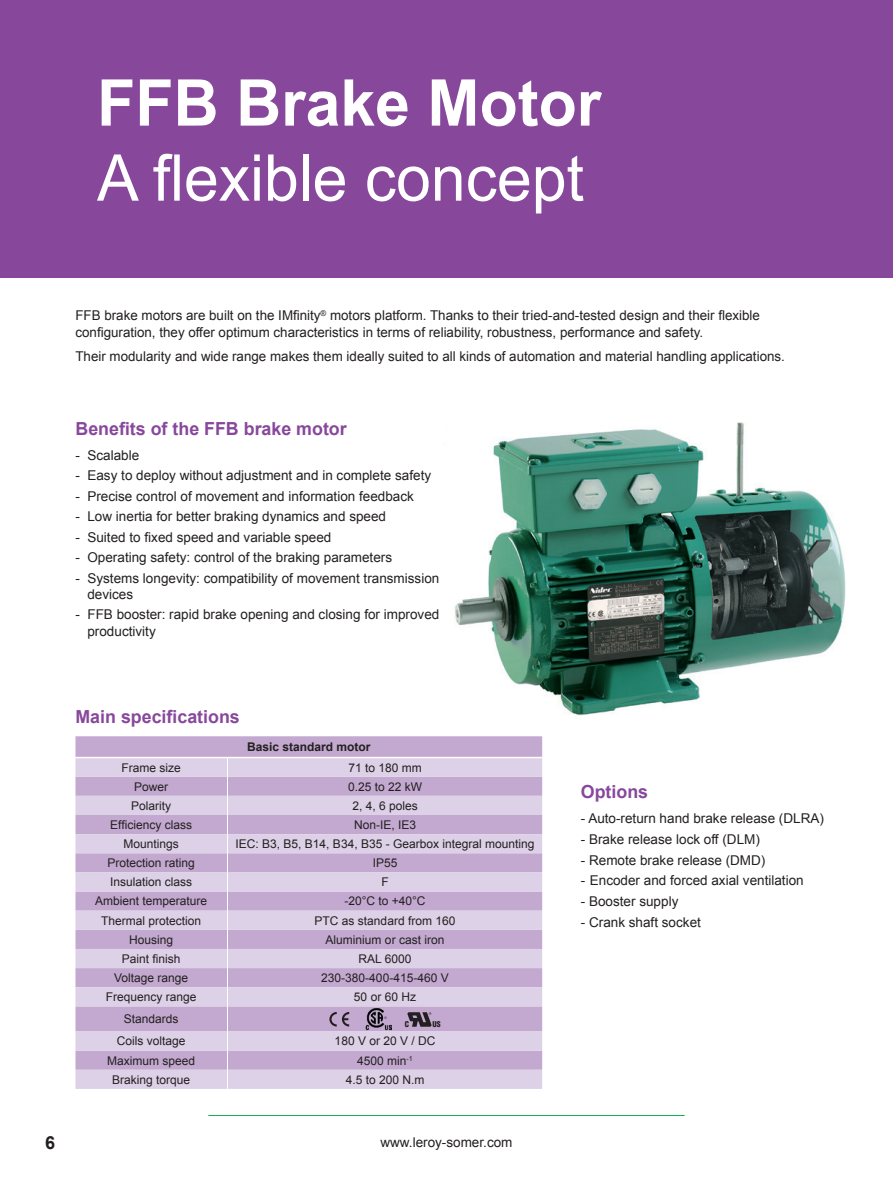
<style>
.page{position:relative;width:893px;height:1191px;background:#fff}
.page>*{position:absolute;margin:0;border:0;box-sizing:border-box;transform-origin:0 0}
.t1{font:64.5px "Arial";color:#fff}
.t2{font:700 64.5px "Arial";color:#fff}
.t3{font:700 18px "Arial";color:#87489c}
.t4{font:700 18px "Arial";color:#231f20}
.t5{font:13.5px/16.2px "Arial";color:#231f20}
.t6{font:12px "Arial";color:#231f20}
.t7{font:700 12px "Arial";color:#231f20}
.t8{font:900 condensed 7.8px "Helvetica";color:#231f20}
</style>
<div class="page">
<hr style="left:208px;top:1115px;width:477px;height:1px;background:#15b053">
<img style="left:455px;top:422px;width:391px;height:294px">
<div style="left:0;top:0;width:893px;height:278px;background:#87489c"></div>
<svg style="left:75px;top:736px;width:467px;height:21px;background:#c4aad1"></svg>
<svg style="left:75px;top:758px;width:467px;height:331px;background:#d1bedc"></svg>
<svg style="left:227px;top:758px;width:1px;height:331px"></svg>
<svg style="left:329px;top:1012px;width:20px;height:14px"></svg>
<img style="left:366px;top:1007px;width:25px;height:23px">
<svg style="left:407px;top:1012px;width:24px;height:14px"></svg>
<h1 class="t2" style="left:97px;top:60px;width:506px">FFB Brake Motor</h1>
<h1 class="t1" style="left:97px;top:136px;width:488px">A flexible concept</h1>
<p class="t5" style="left:75px;top:308px;width:686px">FFB brake motors are built on the IMfinity<sup>®</sup> motors platform. Thanks to their tried-and-tested design and their flexible configuration, they offer optimum characteristics in terms of reliability, robustness, performance and safety.</p>
<p class="t5" style="left:75px;top:348px;width:711px">Their modularity and wide range makes them ideally suited to all kinds of automation and material handling applications.</p>
<h2 class="t3" style="left:75px;top:417px;width:273px">Benefits of the FFB brake motor</h2>
<p class="t5" style="left:75px;top:447px;width:65px">- Scalable</p>
<p class="t5" style="left:75px;top:468px;width:357px">- Easy to deploy without adjustment and in complete safety</p>
<p class="t5" style="left:75px;top:488px;width:340px">- Precise control of movement and information feedback</p>
<p class="t5" style="left:75px;top:508px;width:312px">- Low inertia for better braking dynamics and speed</p>
<p class="t5" style="left:75px;top:529px;width:257px">- Suited to fixed speed and variable speed</p>
<p class="t5" style="left:75px;top:549px;width:318px">- Operating safety: control of the braking parameters</p>
<p class="t5" style="left:87px;top:570px;width:353px;text-indent:-12px">- Systems longevity: compatibility of movement transmission devices</p>
<p class="t5" style="left:87px;top:606px;width:353px;text-indent:-12px">- FFB booster: rapid brake opening and closing for improved productivity</p>
<h2 class="t3" style="left:75px;top:705px;width:166px">Main specifications</h2>
<p class="t7" style="left:247px;top:739px;width:125px">Basic standard motor</p>
<p class="t6" style="left:122px;top:759px;width:61px">Frame size</p>
<p class="t6" style="left:348px;top:759px;width:75px">71 to 180 mm</p>
<p class="t6" style="left:134px;top:778px;width:36px">Power</p>
<p class="t6" style="left:348px;top:778px;width:76px">0.25 to 22 kW</p>
<p class="t6" style="left:131px;top:797px;width:42px">Polarity</p>
<p class="t6" style="left:352px;top:797px;width:67px">2, 4, 6 poles</p>
<p class="t6" style="left:110px;top:817px;width:84px">Efficiency class</p>
<p class="t6" style="left:354px;top:817px;width:64px">Non-IE, IE3</p>
<p class="t6" style="left:124px;top:836px;width:57px">Mountings</p>
<p class="t6" style="left:236px;top:836px;width:300px">IEC: B3, B5, B14, B34, B35 - Gearbox integral mounting</p>
<p class="t6" style="left:108px;top:855px;width:89px">Protection rating</p>
<p class="t6" style="left:373px;top:855px;width:26px">IP55</p>
<p class="t6" style="left:110px;top:874px;width:84px">Insulation class</p>
<p class="t6" style="left:381px;top:874px;width:9px">F</p>
<p class="t6" style="left:95px;top:893px;width:114px">Ambient temperature</p>
<p class="t6" style="left:344px;top:893px;width:83px">-20°C to +40°C</p>
<p class="t6" style="left:101px;top:912px;width:102px">Thermal protection</p>
<p class="t6" style="left:315px;top:912px;width:142px">PTC as standard from 160</p>
<p class="t6" style="left:129px;top:931px;width:46px">Housing</p>
<p class="t6" style="left:326px;top:931px;width:120px">Aluminium or cast iron</p>
<p class="t6" style="left:122px;top:950px;width:60px">Paint finish</p>
<p class="t6" style="left:359px;top:950px;width:54px">RAL 6000</p>
<p class="t6" style="left:114px;top:970px;width:76px">Voltage range</p>
<p class="t6" style="left:321px;top:970px;width:129px">230-380-400-415-460 V</p>
<p class="t6" style="left:106px;top:989px;width:92px">Frequency range</p>
<p class="t6" style="left:354px;top:989px;width:64px">50 or 60 Hz</p>
<p class="t6" style="left:124px;top:1011px;width:56px">Standards</p>
<p class="t8" style="left:405px;top:1019px;width:6px">C</p>
<p class="t8" style="left:432px;top:1019px;width:10px">US</p>
<p class="t6" style="left:117px;top:1033px;width:70px">Coils voltage</p>
<p class="t6" style="left:335px;top:1033px;width:102px">180 V or 20 V / DC</p>
<p class="t6" style="left:107px;top:1052px;width:90px">Maximum speed</p>
<p class="t6" style="left:357px;top:1052px;width:57px">4500 min<sup>-1</sup></p>
<p class="t6" style="left:112px;top:1071px;width:80px">Braking torque</p>
<p class="t6" style="left:346px;top:1071px;width:80px">4.5 to 200 N.m</p>
<h2 class="t4" style="left:45px;top:1130px;width:12px">6</h2>
<p class="t5" style="left:380px;top:1134px;width:134px">www.leroy-somer.com</p>
<h2 class="t3" style="left:581px;top:779px;width:69px">Options</h2>
<p class="t5" style="left:581px;top:810px;width:245px">- Auto-return hand brake release (DLRA)</p>
<p class="t5" style="left:581px;top:831px;width:181px">- Brake release lock off (DLM)</p>
<p class="t5" style="left:581px;top:852px;width:186px">- Remote brake release (DMD)</p>
<p class="t5" style="left:581px;top:872px;width:224px">- Encoder and forced axial ventilation</p>
<p class="t5" style="left:581px;top:893px;width:99px">- Booster supply</p>
<p class="t5" style="left:581px;top:914px;width:122px">- Crank shaft socket</p>
</div>
